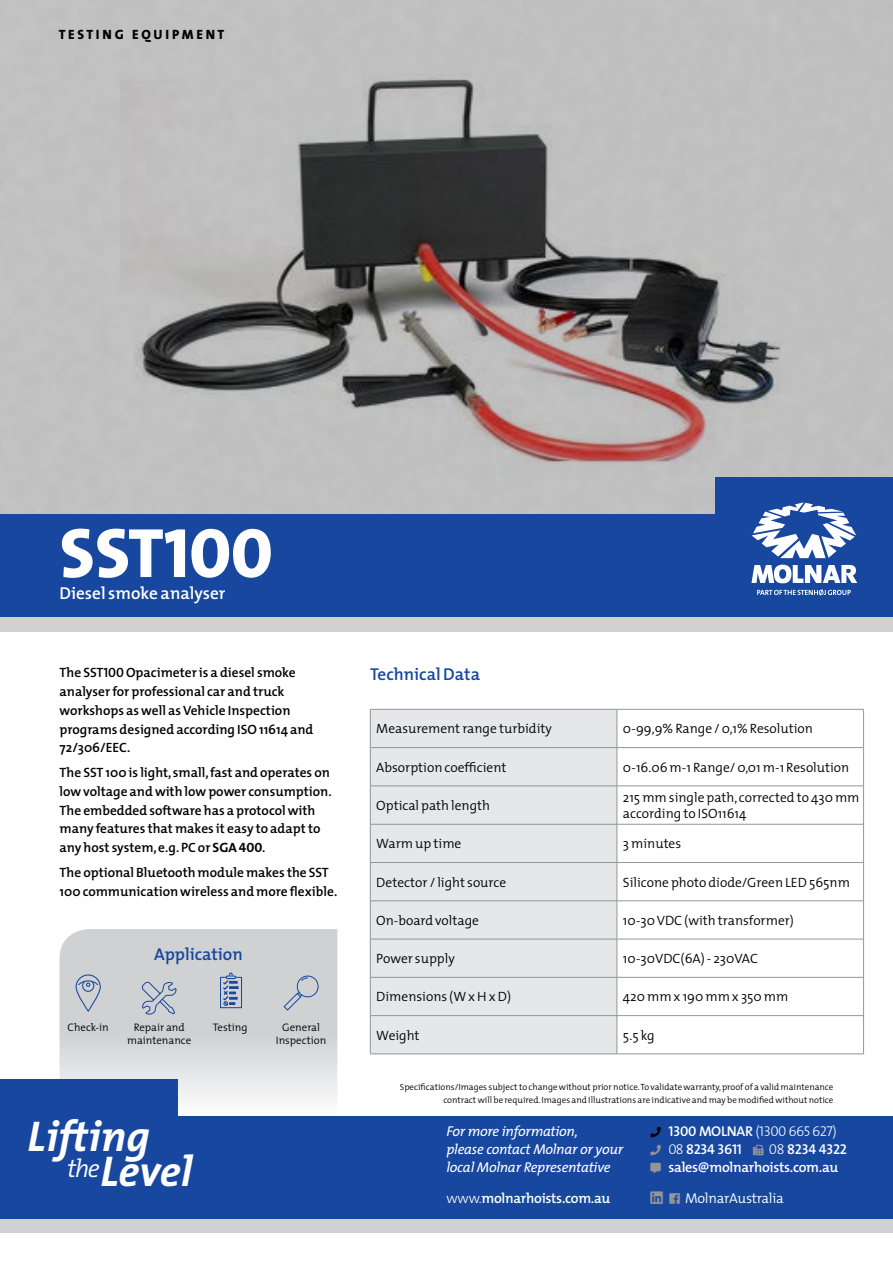
<style>
.page{position:relative;width:893px;height:1263px;background:#fff}
.page>*{position:absolute;margin:0;border:0;box-sizing:border-box;transform-origin:0 0}
.t1{font:70.5px "The Mix Extra Bold Caps";color:#fff}
.t2{font:italic 700 43.35px/35.2px "The Mix";color:#fff}
.t3{font:600 17.25px "The Mix";color:#17479e}
.t4{font:600 17.25px "The Mix";color:#fff}
.t5{font:italic 14.25px/18px "The Mix";letter-spacing:-.02em;color:#fff}
.t6{font:600 14.25px "The Mix";letter-spacing:-.02em;color:#fff}
.t7{font:14.25px "The Mix Light Caps";letter-spacing:-.04em;color:#fff}
.t8{font:14.25px "The Mix Semi Bold Caps";letter-spacing:-.02em;color:#fff}
.t9{font:300 14.25px "The Mix";letter-spacing:-.02em;color:#fff}
.t10{font:600 13.5px/18.8px "The Mix";color:#000}
.t11{font:300 13.5px/16.5px "The Mix";color:#000}
.t12{font:13.5px "The Mix Extra Bold Caps";letter-spacing:.2em;color:#000}
.t13{font:300 10.95px/13.4px "The Mix";color:#000;text-align:center}
.t14{font:300 9px/13.5px "The Mix";color:#000;text-align:right}
.s1{font-family:"The Mix Semi Bold Caps";font-weight:400}
.s2{font-family:"The Mix Bold Caps";font-weight:400}
.s3{font-family:"The Mix Semi Bold Caps"}
.s4{font-family:"The Mix Light Caps"}
.s5{font-weight:300}
</style>
<div class="page">
<div style="left:371px;top:710px;width:246px;height:344px;background:#e6e7e8"></div>
<hr style="left:370px;top:709px;width:247px;height:1px;background:#939598">
<hr style="left:370px;top:709px;width:1px;height:38px;background:#939598">
<hr style="left:617px;top:709px;width:247px;height:1px;background:#939598">
<hr style="left:617px;top:709px;width:1px;height:38px;background:#939598">
<hr style="left:863px;top:709px;width:1px;height:38px;background:#939598">
<hr style="left:370px;top:747px;width:247px;height:1px;background:#939598">
<hr style="left:370px;top:748px;width:1px;height:38px;background:#939598">
<hr style="left:617px;top:747px;width:247px;height:1px;background:#939598">
<hr style="left:617px;top:748px;width:1px;height:38px;background:#939598">
<hr style="left:863px;top:748px;width:1px;height:38px;background:#939598">
<hr style="left:370px;top:786px;width:247px;height:1px;background:#939598">
<hr style="left:370px;top:786px;width:1px;height:38px;background:#939598">
<hr style="left:617px;top:786px;width:247px;height:1px;background:#939598">
<hr style="left:617px;top:786px;width:1px;height:38px;background:#939598">
<hr style="left:863px;top:786px;width:1px;height:38px;background:#939598">
<hr style="left:370px;top:824px;width:247px;height:1px;background:#939598">
<hr style="left:370px;top:824px;width:1px;height:38px;background:#939598">
<hr style="left:617px;top:824px;width:247px;height:1px;background:#939598">
<hr style="left:617px;top:824px;width:1px;height:38px;background:#939598">
<hr style="left:863px;top:824px;width:1px;height:38px;background:#939598">
<hr style="left:370px;top:862px;width:247px;height:1px;background:#939598">
<hr style="left:370px;top:863px;width:1px;height:37px;background:#939598">
<hr style="left:617px;top:862px;width:247px;height:1px;background:#939598">
<hr style="left:617px;top:863px;width:1px;height:37px;background:#939598">
<hr style="left:863px;top:863px;width:1px;height:37px;background:#939598">
<hr style="left:370px;top:900px;width:247px;height:1px;background:#939598">
<hr style="left:370px;top:901px;width:1px;height:38px;background:#939598">
<hr style="left:617px;top:900px;width:247px;height:1px;background:#939598">
<hr style="left:617px;top:901px;width:1px;height:38px;background:#939598">
<hr style="left:863px;top:901px;width:1px;height:38px;background:#939598">
<hr style="left:370px;top:939px;width:247px;height:1px;background:#939598">
<hr style="left:370px;top:939px;width:1px;height:38px;background:#939598">
<hr style="left:617px;top:939px;width:247px;height:1px;background:#939598">
<hr style="left:617px;top:939px;width:1px;height:38px;background:#939598">
<hr style="left:863px;top:939px;width:1px;height:38px;background:#939598">
<hr style="left:370px;top:977px;width:247px;height:1px;background:#939598">
<hr style="left:370px;top:977px;width:1px;height:38px;background:#939598">
<hr style="left:617px;top:977px;width:247px;height:1px;background:#939598">
<hr style="left:617px;top:977px;width:1px;height:38px;background:#939598">
<hr style="left:863px;top:977px;width:1px;height:38px;background:#939598">
<hr style="left:370px;top:1015px;width:247px;height:1px;background:#939598">
<hr style="left:370px;top:1016px;width:1px;height:38px;background:#939598">
<hr style="left:617px;top:1015px;width:247px;height:1px;background:#939598">
<hr style="left:617px;top:1016px;width:1px;height:38px;background:#939598">
<hr style="left:863px;top:1016px;width:1px;height:38px;background:#939598">
<hr style="left:370px;top:1054px;width:247px;height:1px;background:#939598">
<hr style="left:617px;top:1054px;width:247px;height:1px;background:#939598">
<div style="left:1px;top:1px;width:891px;height:513px;background:#c0c0c0"></div>
<div style="left:716px;top:477px;width:177px;height:103px;background:#17479e"></div>
<div style="left:0;top:617px;width:893px;height:14px;background:#cfd1d2"></div>
<div style="left:0;top:514px;width:893px;height:103px;background:#17479e"></div>
<svg style="left:752px;top:502px;width:104px;height:56px"></svg>
<svg style="left:751px;top:565px;width:106px;height:18px"></svg>
<svg style="left:757px;top:589px;width:94px;height:7px"></svg>
<img style="left:120px;top:73px;width:668px;height:402px">
<svg style="left:60px;top:929px;width:277px;height:187px;background:#d7d9da"></svg>
<svg style="left:141px;top:981px;width:36px;height:34px"></svg>
<div style="left:76px;top:974px;width:25px;height:37px;border:1px solid #17479e;border-radius:12px"></div>
<svg style="left:77px;top:980px;width:22px;height:12px"></svg>
<svg style="left:220px;top:973px;width:22px;height:36px"></svg>
<svg style="left:283px;top:974px;width:37px;height:37px"></svg>
<div style="left:0;top:1079px;width:177px;height:102px;background:#17479e"></div>
<div style="left:0;top:1218px;width:893px;height:15px;background:#cfd1d2"></div>
<div style="left:0;top:1116px;width:893px;height:102px;background:#17479e"></div>
<p class="t12" style="left:59px;top:24px;width:167px">TESTING EQUIPMENT</p>
<h1 class="t1" style="left:60px;top:494px;width:215px">SST100</h1>
<p class="t4" style="left:60px;top:579px;width:167px">Diesel smoke analyser</p>
<p class="t10" style="left:60px;top:663px;width:255px">The SST<span class="s1">100</span> Opacimeter is a diesel smoke analyser for professional car and truck workshops as well as Vehicle Inspection programs designed according ISO 11614 and 72/306/EEC.</p>
<p class="t10" style="left:60px;top:763px;width:274px">The SST 100 is light, small, fast and operates on low voltage and with low power consumption.<br>The embedded software has a protocol with many features that makes it easy to adapt to any host system, e.g. PC or <span class="s2">SGA 400</span>.</p>
<p class="t10" style="left:60px;top:862px;width:279px">The optional Bluetooth module makes the SST<br>100 communication wireless and more flexible.</p>
<p class="t3" style="left:154px;top:939px;width:90px">Application</p>
<p class="t13" style="left:68px;top:1020px;width:43px">Check-in</p>
<p class="t13" style="left:127px;top:1020px;width:66px">Repair and maintenance</p>
<p class="t13" style="left:213px;top:1020px;width:36px">Testing</p>
<p class="t13" style="left:276px;top:1020px;width:52px">General<br>Inspection</p>
<h2 class="t2" style="left:67px;top:1117px;width:127px;text-indent:-40px">Lifting <sup>the</sup>Level</h2>
<p class="t3" style="left:370px;top:660px;width:112px">Technical Data</p>
<p class="t11" style="left:376px;top:720px;width:177px">Measurement range turbidity</p>
<p class="t11" style="left:623px;top:720px;width:192px">0-99,9% Range / 0,1% Resolution</p>
<p class="t11" style="left:376px;top:758px;width:132px">Absorption coefficient</p>
<p class="t11" style="left:623px;top:758px;width:228px">0-16.06 m-1 Range/ 0,01 m-1 Resolution</p>
<p class="t11" style="left:376px;top:797px;width:115px">Optical path length</p>
<p class="t11" style="left:623px;top:788px;width:238px">215 mm single path, corrected to 430 mm according to ISO11614</p>
<p class="t11" style="left:376px;top:835px;width:87px">Warm up time</p>
<p class="t11" style="left:623px;top:835px;width:60px">3 minutes</p>
<p class="t11" style="left:376px;top:873px;width:131px">Detector / light source</p>
<p class="t11" style="left:623px;top:873px;width:228px">Silicone photo diode/Green LED 565nm</p>
<p class="t11" style="left:376px;top:912px;width:104px">On-board voltage</p>
<p class="t11" style="left:623px;top:912px;width:173px">10-30 VDC (with transformer)</p>
<p class="t11" style="left:376px;top:950px;width:80px">Power supply</p>
<p class="t11" style="left:623px;top:950px;width:137px">10-30VDC(6A) - 230VAC</p>
<p class="t11" style="left:376px;top:988px;width:136px">Dimensions (W x H x D)</p>
<p class="t11" style="left:623px;top:988px;width:167px">420 mm x 190 mm x 350 mm</p>
<p class="t11" style="left:376px;top:1026px;width:45px">Weight</p>
<p class="t11" style="left:623px;top:1026px;width:33px">5.5 kg</p>
<p class="t14" style="left:400px;top:1080px;width:435px">Specifications/Images subject to change without prior notice. To validate warranty, proof of a valid maintenance contract will be required. Images and Illustrations are indicative and may be modified without notice</p>
<p class="t7" style="left:669px;top:1120px;width:170px"><span class="s3">1300 MOLNAR</span> (1300 665 627)</p>
<p class="t8" style="left:669px;top:1138px;width:75px"><span class="s4">08</span> 8234 3611</p>
<p class="t8" style="left:769px;top:1138px;width:80px"><span class="s4">08</span> 8234 4322</p>
<p class="t6" style="left:669px;top:1156px;width:171px">sales@molnarhoists.com.au</p>
<p class="t9" style="left:685px;top:1186px;width:100px">MolnarAustralia</p>
<p class="t5" style="left:446px;top:1122px;width:178px">For more information,<br>please contact Molnar or your local Molnar Representative</p>
<p class="t6" style="left:446px;top:1186px;width:165px"><span class="s5">www.</span>molnarhoists.com.au</p>
</div>
